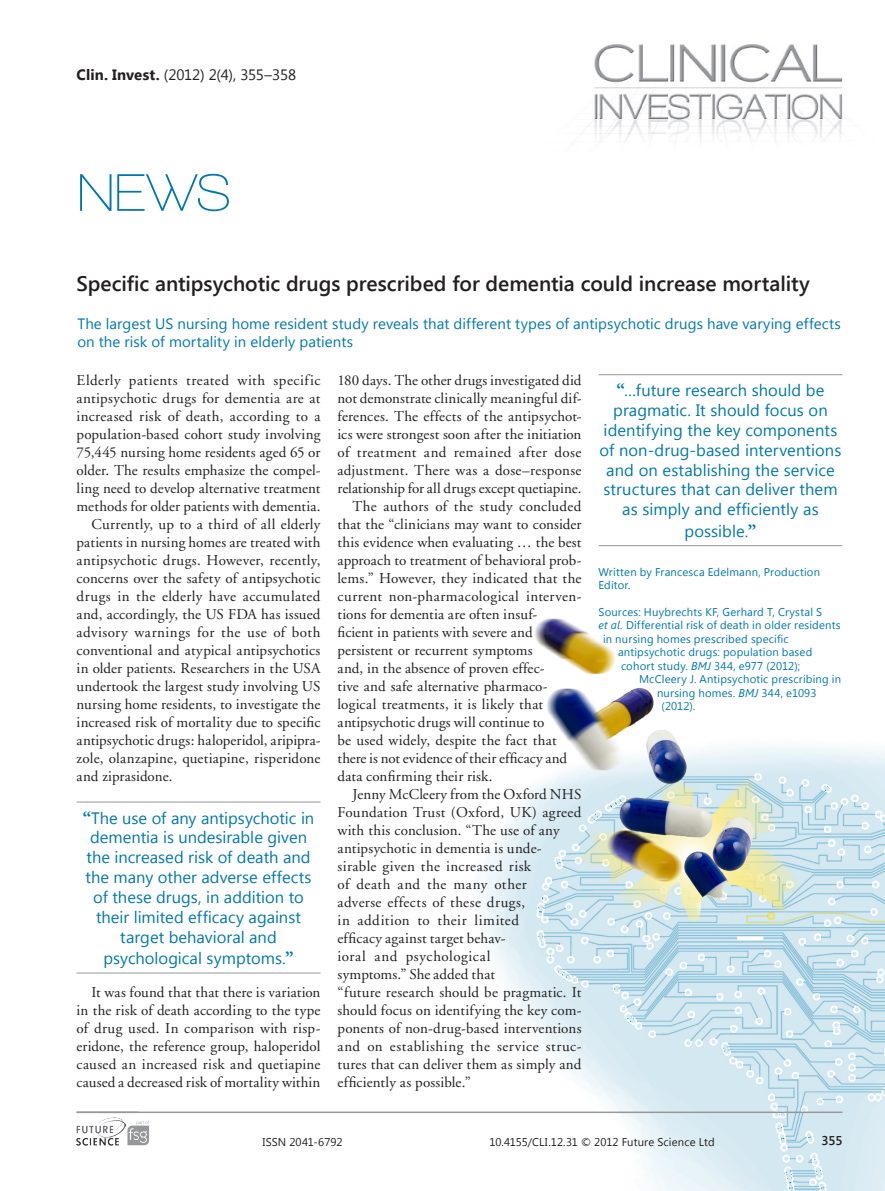
<style>
.page{position:relative;width:885px;height:1191px;background:#fff}
.page>*{position:absolute;margin:0;border:0;box-sizing:border-box;transform-origin:0 0}
.news{font:600 54px "Walkway";color:#0078ae}
.newstitle{font:600 21px "Segoe UI";color:#231f20}
.pulloutquote{font:16.5px/19.8px "Segoe UI";letter-spacing:.005em;color:#0078ae;text-align:center}
.bodyindent{font:15px/18px "Adobe Garamond";letter-spacing:.015em;color:#231f20;text-align:justify}
.bodyfirst{font:15px/18px "Adobe Garamond";color:#231f20;text-align:justify}
.newsstandfirst{font:15px/18px "Segoe UI";letter-spacing:.005em;color:#0078ae}
.journalblub{font:15px "Segoe UI";letter-spacing:-.02em;color:#231f20}
.t1{font:600 12.75px "Segoe UI";color:#231f20}
.newssource{font:11.25px/13.5px "Segoe UI";letter-spacing:.015em;color:#0078ae}
.t2{font:11.25px "Segoe UI";letter-spacing:.01em;color:#231f20}
.s1{font-weight:700}
.s2{font-family:"Adobe Garamond Pro";font-weight:700;font-size:18px}
.s3{font-style:italic}
</style>
<div class="page">
<img style="left:580px;top:44px;width:263px;height:99px">
<img style="left:138px;top:374px;width:746px;height:817px">
<hr style="left:77px;top:1111px;width:765px;height:2px;background:#95979a">
<hr style="left:77px;top:801px;width:243px;height:1px;background:#95979a">
<hr style="left:77px;top:972px;width:243px;height:1px;background:#95979a">
<hr style="left:598px;top:374px;width:244px;height:1px;background:#95979a">
<hr style="left:598px;top:545px;width:244px;height:1px;background:#95979a">
<svg style="left:127px;top:1120px;width:22px;height:25px"></svg>
<img style="left:77px;top:1117px;width:48px;height:29px">
<p class="journalblub" style="left:77px;top:64px;width:221px"><span class="s1">Clin. Invest.</span> (2012) 2(4), 355–358</p>
<p class="news" style="left:77px;top:164px;width:155px">NEWS</p>
<p class="newstitle" style="left:77px;top:269px;width:734px">Specific antipsychotic drugs prescribed for dementia could increase mortality</p>
<p class="newsstandfirst" style="left:77px;top:314px;width:765px">The largest US nursing home resident study reveals that different types of antipsychotic drugs have varying effects on the risk of mortality in elderly patients</p>
<p class="bodyfirst" style="left:77px;top:371px;width:245px">Elderly patients treated with specific antipsychotic drugs for dementia are at increased risk of death, according to a population-based cohort study involving 75,445 nursing home residents aged 65 or older. The results emphasize the compel&shy;ling need to develop alternative treatment methods for older patients with dementia.</p>
<p class="bodyindent" style="left:77px;top:515px;width:245px;text-indent:15px">Currently, up to a third of all elderly patients in nursing homes are treated with antipsychotic drugs. However, recently, concerns over the safety of antipsychotic drugs in the elderly have accumulated and, accordingly, the US FDA has issued advisory warnings for the use of both conventional and atypical antipsychotics in older patients. Researchers in the USA undertook the largest study involving US nursing home residents, to investigate the increased risk of mortality due to specific antipsychotic drugs: haloperidol, aripipra&shy;zole, olanzapine, quetiapine, risperidone and ziprasidone.</p>
<p class="pulloutquote" style="left:83px;top:807px;width:233px"><span class="s2">“</span>The use of any antipsychotic in dementia is undesirable given the increased risk of death and the many other adverse effects of these drugs, in addition to their limited efficacy against target behavioral and</p>
<p class="pulloutquote" style="left:103px;top:947px;width:192px">psychological symptoms.<span class="s2">”</span></p>
<p class="bodyindent" style="left:77px;top:983px;width:245px;text-indent:15px">It was found that that there is variation in the risk of death according to the type of drug used. In comparison with risp&shy;eridone, the reference group, haloperidol caused an increased risk and quetiapine caused a decreased risk of mortality within</p>
<p class="bodyindent" style="left:337px;top:371px;width:245px">180 days. The other drugs investigated did not demonstrate clinically meaningful dif&shy;ferences. The effects of the antipsychot&shy;ics were strongest soon after the initiation of treatment and remained after dose adjustment. There was a dose–response relationship for all drugs except quetiapine.</p>
<p class="bodyindent" style="left:337px;top:497px;width:245px;text-align:left;text-indent:15px">The authors of the study concluded that the “clinicians may want to consider this evidence when evaluating … the best approach to treatment of behavioral prob&shy;lems.” However, they indicated that the current non-pharmacological interven&shy;tions for dementia are often insuf-<br>ficient in patients with severe and persistent or recurrent symptoms<br>and, in the absence of proven effec-<br>tive and safe alternative pharmaco&shy;logical treatments, it is likely that antipsychotic drugs will continue to<br>be used widely, despite the fact that there is not evidence of their efficacy and data confirming their risk.</p>
<p class="bodyindent" style="left:337px;top:785px;width:245px;text-align:left;text-indent:15px">Jenny McCleery from the Oxford NHS Foundation Trust (Oxford, UK) agreed with this conclusion. “The use of any antipsychotic in dementia is unde&shy;sirable given the increased risk<br>of death and the many other<br>adverse effects of these drugs,<br>in addition to their limited<br>efficacy against target behav-<br>ioral and psychological<br>symptoms.” She added that<br>“future research should be pragmatic. It should focus on identifying the key com&shy;ponents of non-drug-based interventions and on establishing the service struc&shy;tures that can deliver them as simply and efficiently as possible.”</p>
<p class="pulloutquote" style="left:599px;top:380px;width:243px"><span class="s2">“</span>…future research should be pragmatic. It should focus on identifying the key components of non-drug-based interventions and on establishing the service structures that can deliver them as simply and efficiently as</p>
<p class="pulloutquote" style="left:684px;top:520px;width:73px">possible.<span class="s2">”</span></p>
<p class="newssource" style="left:598px;top:564px;width:223px">Written by Francesca Edelmann, Production<br>Editor.</p>
<p class="newssource" style="left:598px;top:604px;width:225px">Sources: Huybrechts KF, Gerhard T, Crystal S</p>
<p class="newssource" style="left:598px;top:618px;width:243px"><span class="s3">et al.</span> Differential risk of death in older residents</p>
<p class="newssource" style="left:603px;top:631px;width:187px">in nursing homes prescribed specific</p>
<p class="newssource" style="left:618px;top:645px;width:196px">antipsychotic drugs: population based</p>
<p class="newssource" style="left:621px;top:658px;width:181px">cohort study. <span class="s3">BMJ</span> 344, e977 (2012);</p>
<p class="newssource" style="left:639px;top:672px;width:203px">McCleery J. Antipsychotic prescribing in</p>
<p class="newssource" style="left:657px;top:685px;width:161px">nursing homes. <span class="s3">BMJ</span> 344, e1093</p>
<p class="newssource" style="left:661px;top:699px;width:35px">(2012).</p>
<p class="t2" style="left:262px;top:1133px;width:81px">ISSN 2041-6792</p>
<p class="t2" style="left:489px;top:1133px;width:227px">10.4155/CLI.12.31 © 2012 Future Science Ltd</p>
<p class="t1" style="left:821px;top:1131px;width:22px">355</p>
</div>
